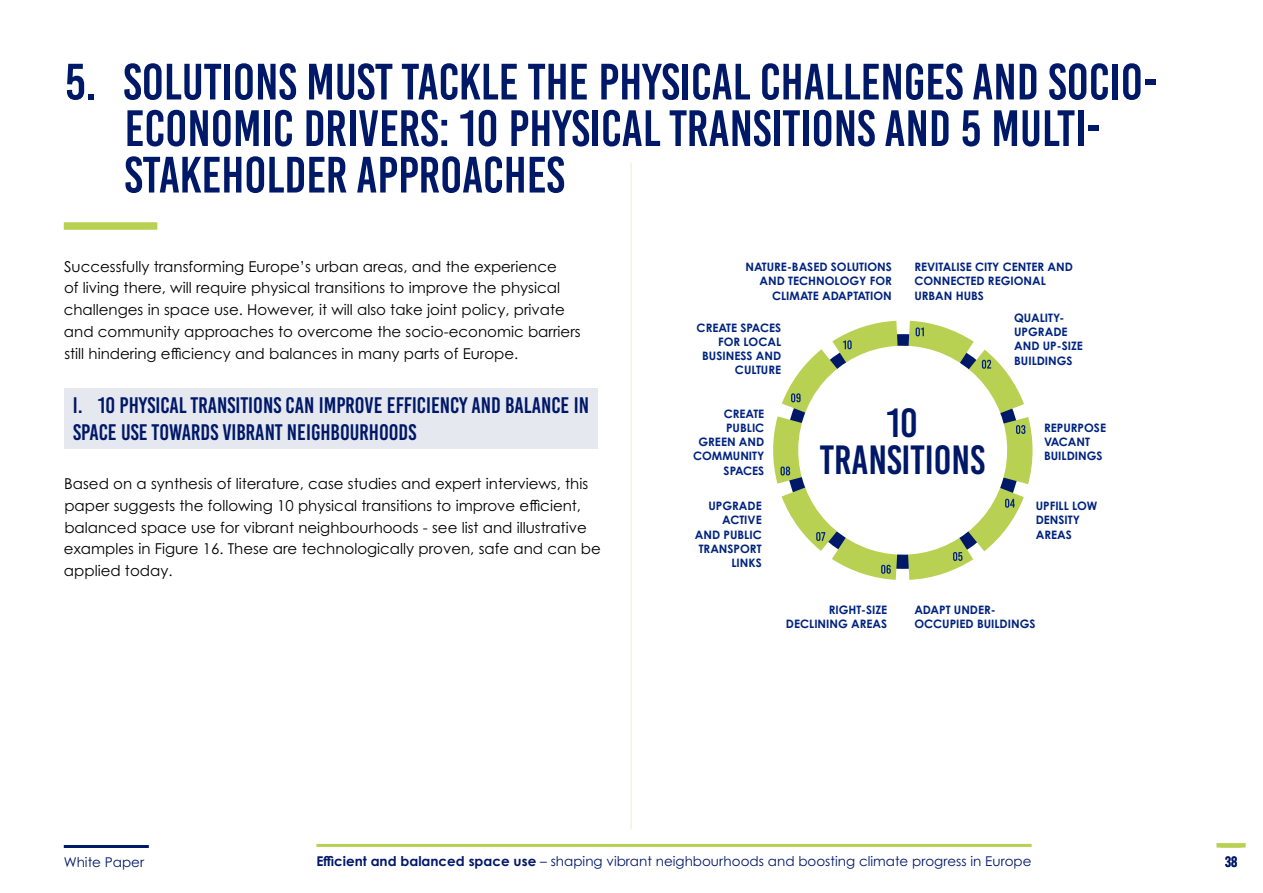
<style>
.page{position:relative;width:1263px;height:893px;background:#fff}
.page>*{position:absolute;margin:0;border:0;box-sizing:border-box;transform-origin:0 0}
.t1{font:51px/46.5px "Bebas Kai";color:#001868}
.t2{font:40.8px/37.2px "Bebas Kai";color:#001868;text-align:center}
.t3{font:22.5px/27px "Bebas Kai";color:#001868}
.t4{font:15px/21.8px "Century Gothic Pro";color:#000}
.t5{font:15px "Bebas Kai";color:#001868}
.t6{font:13.5px "Century Gothic Pro";color:#001868}
.t7{font:700 11.7px/14.2px "Century Gothic Pro";color:#002380;text-align:right}
.s1{font-weight:700}
</style>
<div class="page">
<div style="left:1216px;top:843px;width:30px;height:5px;background:#b8d152"></div>
<hr style="left:64px;top:845px;width:85px;height:3px;background:#001868">
<hr style="left:316px;top:844px;width:715px;height:3px;background:#b8d152">
<hr style="left:631px;top:163px;width:1px;height:666px;background:#eaf1cb">
<div style="left:64px;top:222px;width:93px;height:8px;background:#b8d152"></div>
<div style="left:64px;top:388px;width:533px;height:61px;background:#e6e8f0"></div>
<svg style="left:906px;top:321px;width:126px;height:259px"></svg>
<svg style="left:773px;top:321px;width:126px;height:259px"></svg>
<h1 class="t1" style="left:124px;top:59px;width:1035px;text-indent:-59px">5. SOLUTIONS MUST TACKLE THE PHYSICAL CHALLENGES AND SOCIO-<br>ECONOMIC DRIVERS: 10 PHYSICAL TRANSITIONS AND 5 MULTI-<br>STAKEHOLDER APPROACHES</h1>
<p class="t4" style="left:64px;top:255px;width:518px">Successfully transforming Europe’s urban areas, and the experience<br>of living there, will require physical transitions to improve the physical challenges in space use. However, it will also take joint policy, private and community approaches to overcome the socio-economic barriers still hindering efficiency and balances in many parts of Europe.</p>
<h3 class="t3" style="left:73px;top:392px;width:518px">I. 10 PHYSICAL TRANSITIONS CAN IMPROVE EFFICIENCY AND BALANCE IN<br>SPACE USE TOWARDS VIBRANT NEIGHBOURHOODS</h3>
<p class="t4" style="left:64px;top:473px;width:538px">Based on a synthesis of literature, case studies and expert interviews, this paper suggests the following 10 physical transitions to improve efficient, balanced space use for vibrant neighbourhoods - see list and illustrative examples in Figure 16. These are technologically proven, safe and can be applied today.</p>
<p class="t7" style="left:745px;top:260px;width:148px">NATURE-BASED SOLUTIONS<br>AND TECHNOLOGY FOR<br>CLIMATE ADAPTATION</p>
<p class="t7" style="left:697px;top:320px;width:86px">CREATE SPACES<br>FOR LOCAL<br>BUSINESS AND<br>CULTURE</p>
<p class="t7" style="left:914px;top:260px;width:160px;text-align:left">REVITALISE CITY CENTER AND<br>CONNECTED REGIONAL<br>URBAN HUBS</p>
<p class="t7" style="left:1014px;top:310px;width:70px;text-align:left">QUALITY-<br>UPGRADE<br>AND UP-SIZE<br>BUILDINGS</p>
<p class="t7" style="left:693px;top:406px;width:73px">CREATE<br>PUBLIC<br>GREEN AND<br>COMMUNITY<br>SPACES</p>
<p class="t7" style="left:695px;top:498px;width:68px">UPGRADE<br>ACTIVE<br>AND PUBLIC<br>TRANSPORT<br>LINKS</p>
<h2 class="t2" style="left:820px;top:404px;width:166px">10<br>TRANSITIONS</h2>
<p class="t7" style="left:1044px;top:420px;width:63px;text-align:left">REPURPOSE<br>VACANT<br>BUILDINGS</p>
<p class="t7" style="left:1036px;top:498px;width:63px;text-align:left">UPFILL LOW<br>DENSITY<br>AREAS</p>
<p class="t7" style="left:786px;top:602px;width:103px">RIGHT-SIZE<br>DECLINING AREAS</p>
<p class="t7" style="left:914px;top:602px;width:123px;text-align:left">ADAPT UNDER-<br>OCCUPIED BUILDINGS</p>
<p class="t6" style="left:64px;top:854px;width:82px">White Paper</p>
<p class="t6" style="left:316px;top:853px;width:717px"><span class="s1">Efficient and balanced space use</span> – shaping vibrant neighbourhoods and boosting climate progress in Europe</p>
<p class="t5" style="left:1225px;top:853px;width:14px">38</p>
</div>
